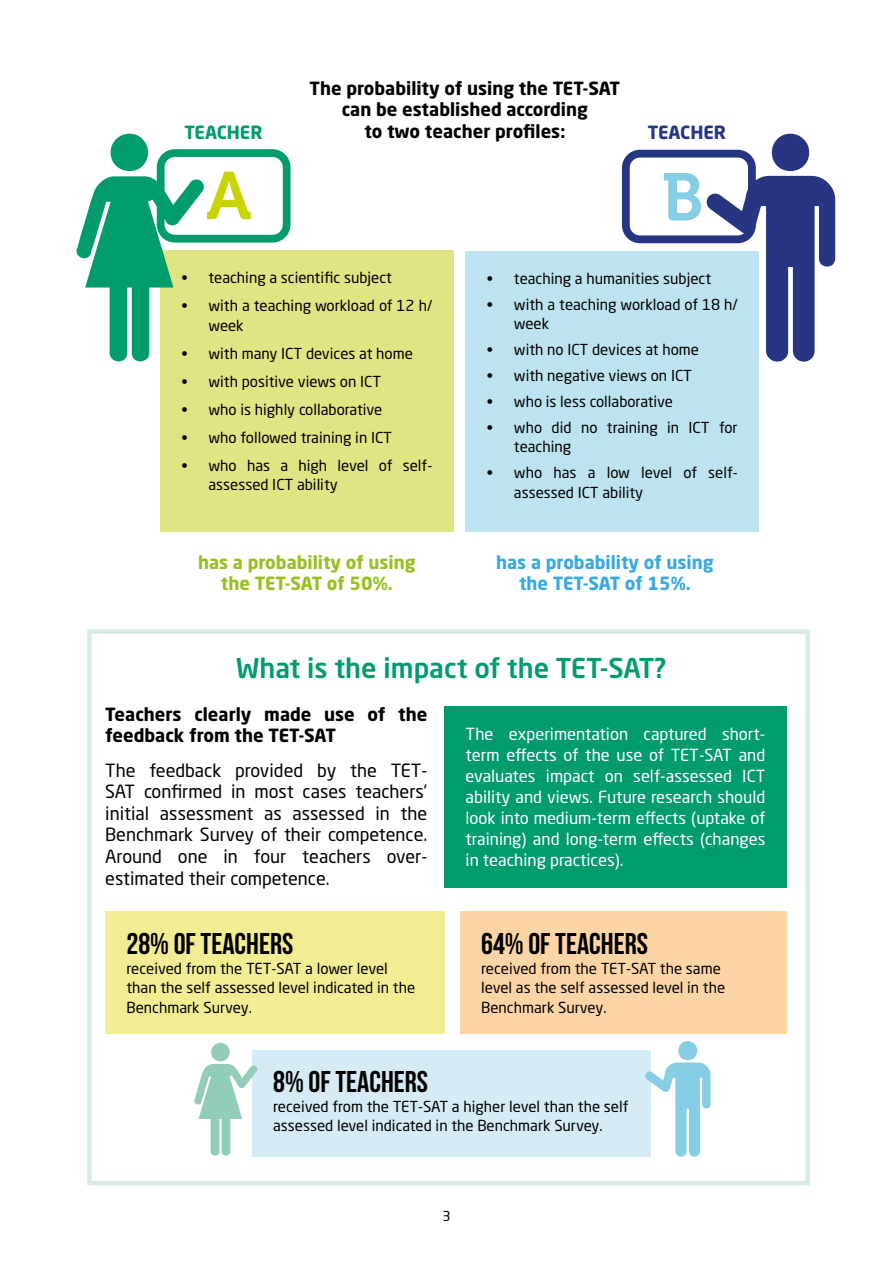
<style>
.page{position:relative;width:893px;height:1263px;background:#fff}
.page>*{position:absolute;margin:0;border:0;box-sizing:border-box;transform-origin:0 0}
.t1{font:30px "Bebas Neue";color:#000}
.t2{font:500 27px "Neo Sans Std";color:#009c6e}
.t3{font:18px/21.6px "Neo Sans Std";color:#000;text-align:justify}
.t4{font:700 18px/21.6px "Neo Sans Std";color:#000;text-align:center}
.t5{font:700 18px/21.6px "Neo Sans Std";color:#95c11f;text-align:center}
.t6{font:700 18px/21.6px "Neo Sans Std";color:#36a9e1;text-align:center}
.t7{font:700 18px "Neo Sans Std";color:#009c6e}
.t8{font:700 18px "Neo Sans Std";color:#283583}
.t9{font:16.5px/21px "Neo Sans Std";color:#fff;text-align:justify}
.t10{font:15px/19.5px "Neo Sans Std";color:#000}
.t11{font:13.5px "Neo Sans Std";color:#000}
</style>
<div class="page">
<div style="left:160px;top:250px;width:294px;height:282px;background:#e0e483"></div>
<div style="left:105px;top:912px;width:339px;height:122px;background:#f2ed92"></div>
<div style="left:460px;top:912px;width:327px;height:122px;background:#fdd5a5"></div>
<div style="left:87px;top:629px;width:723px;height:556px;border:4px solid #d8ece3"></div>
<div style="left:252px;top:1050px;width:399px;height:107px;background:#d5ecf6"></div>
<div style="left:466px;top:251px;width:293px;height:281px;background:#bde3f0"></div>
<svg style="left:194px;top:1043px;width:64px;height:112px"></svg>
<svg style="left:645px;top:1041px;width:65px;height:116px"></svg>
<svg style="left:77px;top:134px;width:214px;height:227px"></svg>
<svg style="left:622px;top:134px;width:213px;height:228px"></svg>
<div style="left:444px;top:706px;width:343px;height:181px;background:#009c6e"></div>
<p class="t4" style="left:309px;top:77px;width:312px">The probability of using the TET-SAT can be established according</p>
<p class="t7" style="left:184px;top:121px;width:80px">TEACHER</p>
<p class="t4" style="left:364px;top:120px;width:202px">to two teacher profiles:</p>
<p class="t8" style="left:648px;top:121px;width:80px">TEACHER</p>
<p class="t10" style="left:181px;top:267px;width:212px">• teaching a scientific subject</p>
<p class="t10" style="left:208px;top:295px;width:225px;text-indent:-27px">• with a teaching workload of 12 h/ week</p>
<p class="t10" style="left:181px;top:343px;width:233px">• with many ICT devices at home</p>
<p class="t10" style="left:181px;top:371px;width:201px">• with positive views on ICT</p>
<p class="t10" style="left:181px;top:399px;width:202px">• who is highly collaborative</p>
<p class="t10" style="left:181px;top:427px;width:212px">• who followed training in ICT</p>
<p class="t10" style="left:208px;top:455px;width:225px;text-indent:-27px">• who has a high level of self&shy;assessed ICT ability</p>
<p class="t10" style="left:487px;top:269px;width:226px">• teaching a humanities subject</p>
<p class="t10" style="left:514px;top:294px;width:225px;text-indent:-27px">• with a teaching workload of 18 h/ week</p>
<p class="t10" style="left:487px;top:340px;width:214px">• with no ICT devices at home</p>
<p class="t10" style="left:487px;top:366px;width:207px">• with negative views on ICT</p>
<p class="t10" style="left:487px;top:392px;width:188px">• who is less collaborative</p>
<p class="t10" style="left:514px;top:417px;width:225px;text-indent:-27px">• who did no training in ICT for teaching</p>
<p class="t10" style="left:514px;top:463px;width:225px;text-indent:-27px">• who has a low level of self&shy;assessed ICT ability</p>
<p class="t5" style="left:198px;top:551px;width:219px">has a probability of using the TET-SAT of 50%.</p>
<p class="t6" style="left:496px;top:551px;width:219px">has a probability of using the TET-SAT of 15%.</p>
<h2 class="t2" style="left:236px;top:651px;width:432px">What is the impact of the TET-SAT?</h2>
<p class="t4" style="left:105px;top:702px;width:324px;text-align:left">Teachers clearly made use of the feedback from the TET-SAT</p>
<p class="t3" style="left:105px;top:759px;width:324px">The feedback provided by the TET-SAT confirmed in most cases teachers’ initial assessment as assessed in the Benchmark Survey of their competence.<br>Around one in four teachers over&shy;estimated their competence.</p>
<p class="t9" style="left:466px;top:723px;width:301px">The experimentation captured short&shy;term effects of the use of TET-SAT and evaluates impact on self-assessed ICT ability and views. Future research should look into medium-term effects (uptake of training) and long-term effects (changes in teaching practices).</p>
<h1 class="t1" style="left:126px;top:927px;width:168px">28% OF TEACHERS</h1>
<p class="t10" style="left:126px;top:958px;width:290px">received from the TET-SAT a lower level than the self assessed level indicated in the<br>Benchmark Survey.</p>
<h1 class="t1" style="left:481px;top:927px;width:168px">64% OF TEACHERS</h1>
<p class="t10" style="left:481px;top:958px;width:246px">received from the TET-SAT the same level as the self assessed level in the<br>Benchmark Survey.</p>
<h1 class="t1" style="left:273px;top:1065px;width:156px">8% OF TEACHERS</h1>
<p class="t10" style="left:273px;top:1096px;width:357px">received from the TET-SAT a higher level than the self assessed level indicated in the Benchmark Survey.</p>
<p class="t11" style="left:442px;top:1208px;width:10px">3</p>
</div>
